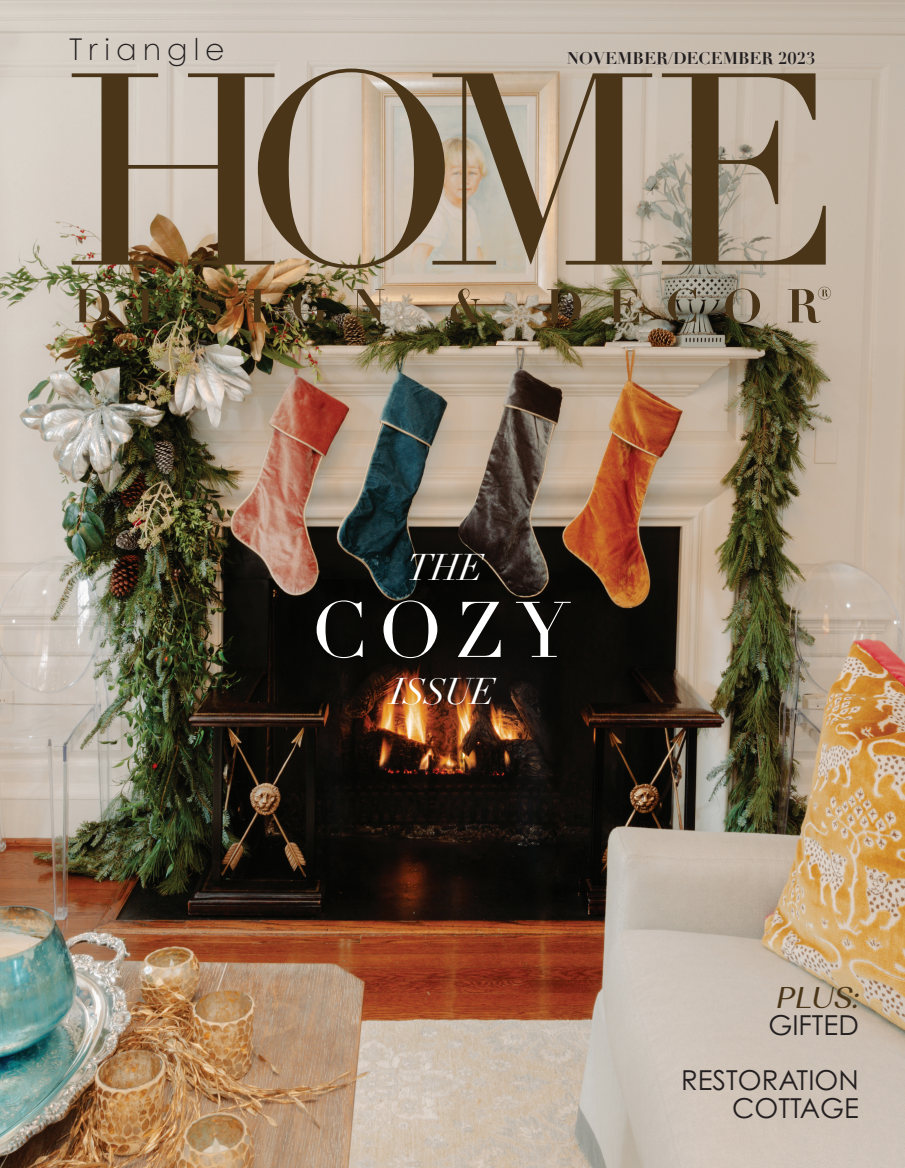
<style>
.page{position:relative;width:905px;height:1168px;background:#fff}
.page>*{position:absolute;margin:0;border:0;box-sizing:border-box;transform-origin:0 0}
.t1{font:77.4px "Didot";color:#fff}
.t2{font:italic 36.3px "Didot";letter-spacing:-.025em;color:#fff}
.t3{font:300 30px "Century Gothic";letter-spacing:.2em;color:#231f20}
.t4{font:italic 30px "Alethia Pro";color:#4a3518}
.t5{font:27.45px/27.5px "Century Gothic Pro";color:#231f20;text-align:right}
.t6{font:700 16.5px "Didot";color:#231f20}
</style>
<div class="page">
<img style="left:0;top:0;width:904px;height:1168px">
<svg style="left:72px;top:69px;width:753px;height:200px;background:#a59683"></svg>
<img style="left:75px;top:287px;width:755px;height:36px">
<p class="t3" style="left:70px;top:30px;width:157px">Triangle</p>
<p class="t6" style="left:567px;top:47px;width:250px">NOVEMBER/DECEMBER 2023</p>
<p class="t2" style="left:407px;top:545px;width:78px">THE</p>
<p class="t1" style="left:310px;top:584px;width:261px">COZY</p>
<p class="t2" style="left:390px;top:669px;width:107px">ISSUE</p>
<p class="t4" style="left:775px;top:978px;width:84px">PLUS:</p>
<p class="t5" style="left:768px;top:1011px;width:92px">GIFTED</p>
<p class="t5" style="left:681px;top:1066px;width:179px">RESTORATION<br>COTTAGE</p>
</div>
